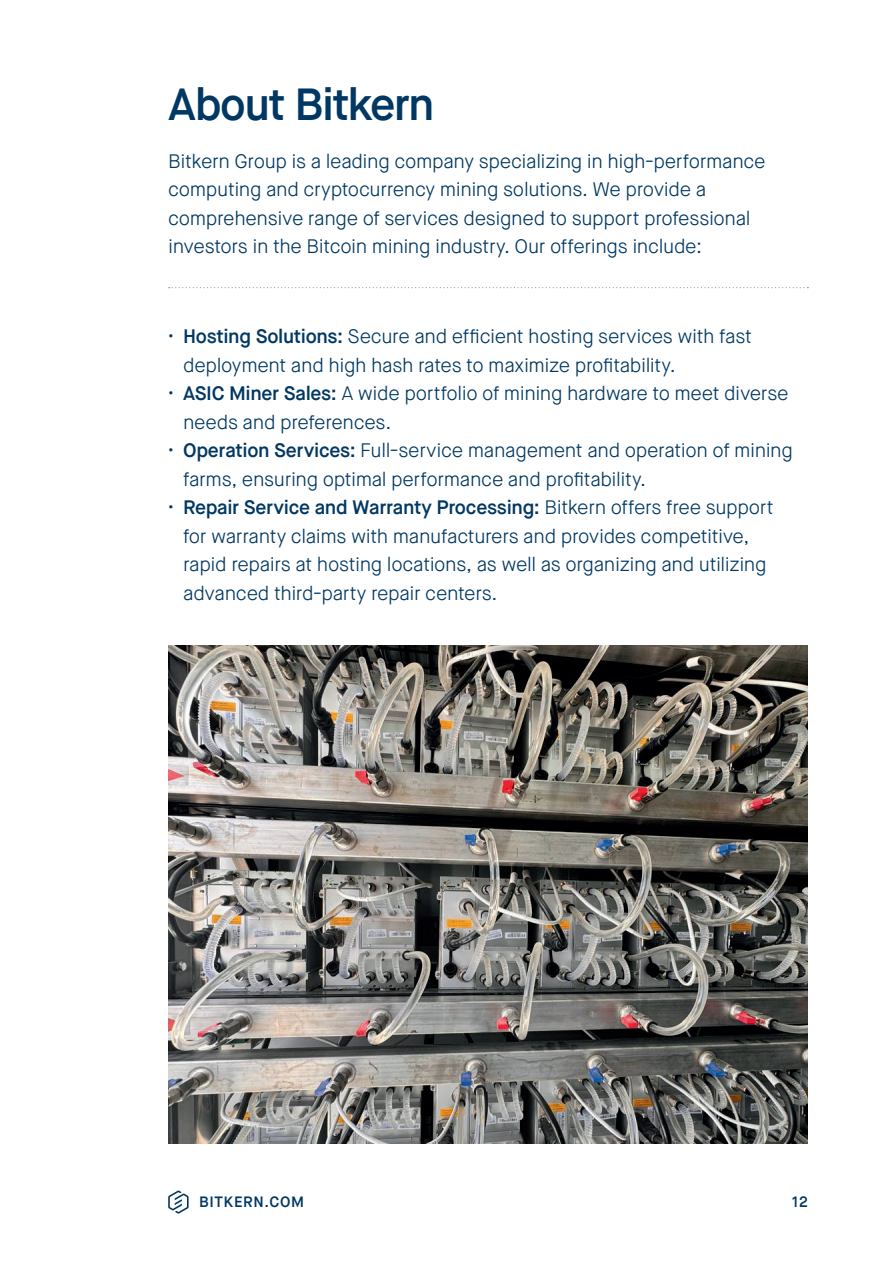
<style>
.page{position:relative;width:893px;height:1263px;background:#fff}
.page>*{position:absolute;margin:0;border:0;box-sizing:border-box;transform-origin:0 0}
.t1{font:600 45px "Maison Neue";letter-spacing:-.04em;color:#003863}
.t2{font:300 19.5px/28.5px "Maison Neue";letter-spacing:-.02em;color:#003863}
.t3{font:600 15px "Maison Neue";letter-spacing:.045em;color:#003863}
.s1{font-weight:600}
</style>
<div class="page">
<svg style="left:168px;top:1190px;width:21px;height:23px"></svg>
<svg style="left:169px;top:287px;width:639px;height:1px"></svg>
<img style="left:168px;top:645px;width:640px;height:499px">
<h1 class="t1" style="left:168px;top:76px;width:268px">About Bitkern</h1>
<p class="t2" style="left:168px;top:147px;width:599px">Bitkern Group is a leading company specializing in high-performance computing and cryptocurrency mining solutions. We provide a comprehensive range of services designed to support professional investors in the Bitcoin mining industry. Our offerings include:</p>
<p class="t2" style="left:183px;top:323px;width:570px;text-indent:-15px">• <span class="s1">Hosting Solutions:</span> Secure and efficient hosting services with fast deployment and high hash rates to maximize profitability.</p>
<p class="t2" style="left:183px;top:380px;width:607px;text-indent:-15px">• <span class="s1">ASIC Miner Sales:</span> A wide portfolio of mining hardware to meet diverse needs and preferences.</p>
<p class="t2" style="left:183px;top:437px;width:611px;text-indent:-15px">• <span class="s1">Operation Services:</span> Full-service management and operation of mining farms, ensuring optimal performance and profitability.</p>
<p class="t2" style="left:183px;top:494px;width:592px;text-indent:-15px">• <span class="s1">Repair Service and Warranty Processing:</span> Bitkern offers free support for warranty claims with manufacturers and provides competitive, rapid repairs at hosting locations, as well as organizing and utilizing advanced third-party repair centers.</p>
<p class="t3" style="left:199px;top:1192px;width:106px">BITKERN.COM</p>
<p class="t3" style="left:792px;top:1192px;width:17px">12</p>
</div>
